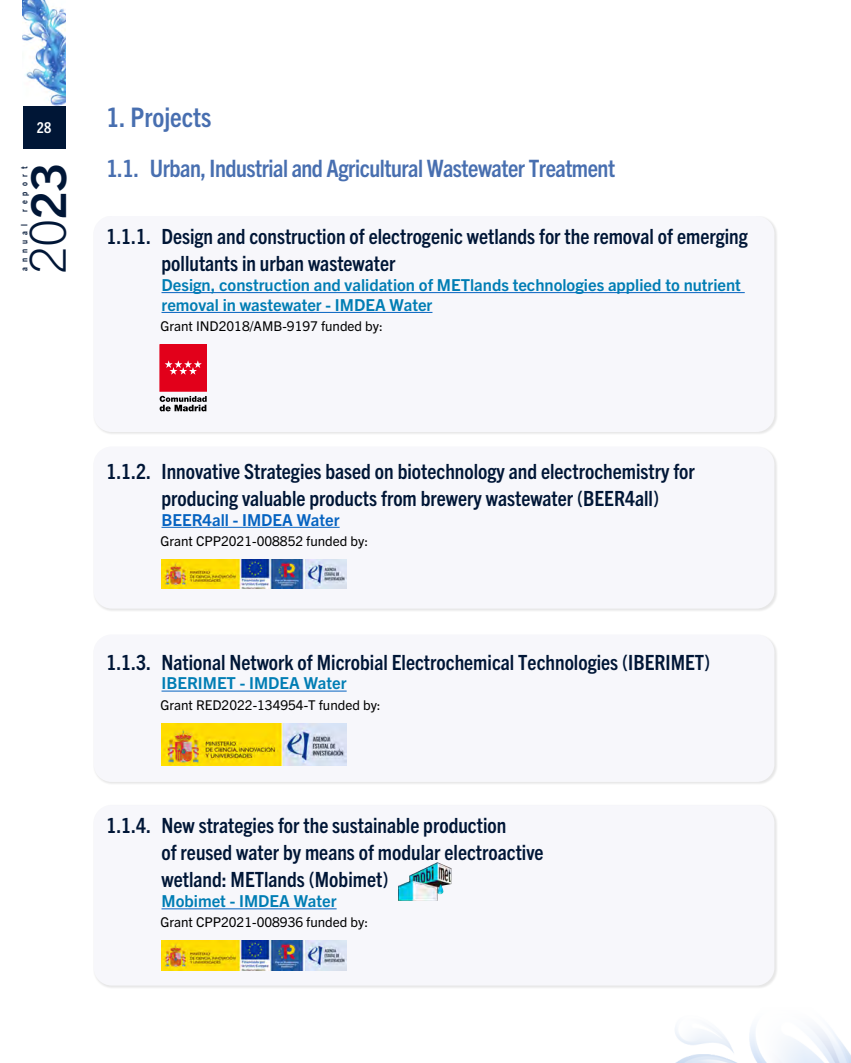
<style>
.page{position:relative;width:851px;height:1063px;background:#fff}
.page>*{position:absolute;margin:0;border:0;box-sizing:border-box;transform-origin:0 0}
.t1{font:300 49.65px "Trade Gothic Next LT Pro";color:#001636}
.t2{font:700 condensed 27px "Trade Gothic Next LT Pro";color:#486fb0}
.t3{font:700 condensed 24px "Trade Gothic Next LT Pro";letter-spacing:-.02em;color:#486fb0}
.t4{font:700 condensed 21px/27px "Trade Gothic Next LT Pro";color:#001636}
.t5{font:700 16.5px/19.8px "Trade Gothic Next LT Pro";color:#007db4}
.t6{font:700 16.5px "Trade Gothic Next LT Pro";color:#0563c1}
.t7{font:700 condensed 15px "Trade Gothic Next LT Pro";color:#fff}
.t8{font:13.5px "Trade Gothic Next LT Pro";color:#000}
.t9{font:700 condensed 9px "Trade Gothic Next LT Pro";letter-spacing:.57em;color:#001636}
.s1{font-weight:700;font-size:48.15px}
</style>
<div class="page">
<img style="left:23px;top:0;width:42px;height:106px">
<div style="left:23px;top:106px;width:42px;height:43px;background:#001636"></div>
<div style="left:93px;top:216px;width:684px;height:220px;background:#000;opacity:.1"></div>
<div style="left:94px;top:216px;width:680px;height:216px;background:#f7f7fb;border-radius:18px"></div>
<div style="left:93px;top:446px;width:684px;height:166px;background:#000;opacity:.1"></div>
<div style="left:94px;top:447px;width:680px;height:162px;background:#f7f7fb;border-radius:18px"></div>
<div style="left:93px;top:634px;width:684px;height:151px;background:#000;opacity:.1"></div>
<div style="left:94px;top:634px;width:680px;height:148px;background:#f7f7fb;border-radius:18px"></div>
<div style="left:93px;top:805px;width:684px;height:184px;background:#000;opacity:.1"></div>
<div style="left:94px;top:805px;width:680px;height:181px;background:#f7f7fb;border-radius:18px"></div>
<hr style="left:161px;top:292px;width:583px;height:1px;background:#0563c1">
<hr style="left:161px;top:312px;width:271px;height:1px;background:#0563c1">
<hr style="left:161px;top:527px;width:178px;height:1px;background:#0563c1">
<hr style="left:161px;top:691px;width:185px;height:1px;background:#0563c1">
<hr style="left:161px;top:908px;width:175px;height:1px;background:#0563c1">
<div style="left:160px;top:345px;width:46px;height:46px;background:#e2001a"></div>
<div style="left:160px;top:344px;width:47px;height:47px;border:1px solid #e2001a"></div>
<svg style="left:165px;top:360px;width:37px;height:15px"></svg>
<svg style="left:160px;top:396px;width:47px;height:15px"></svg>
<img style="left:162px;top:559px;width:184px;height:30px">
<img style="left:162px;top:723px;width:184px;height:43px">
<img style="left:398px;top:862px;width:53px;height:39px">
<img style="left:162px;top:941px;width:184px;height:29px">
<img style="left:675px;top:1027px;width:175px;height:36px">
<p class="t7" style="left:37px;top:118px;width:16px">28</p>
<p class="t9" style="left:18px;top:212px;width:47px;rotate:-90deg">report</p>
<h1 class="t1" style="left:13px;top:274px;width:112px;rotate:-90deg">20<span class="s1">23</span></h1>
<p class="t9" style="left:18px;top:271px;width:49px;rotate:-90deg">annual</p>
<p class="t2" style="left:106px;top:99px;width:107px">1. Projects</p>
<p class="t3" style="left:106px;top:152px;width:510px">1.1. Urban, Industrial and Agricultural Wastewater Treatment</p>
<p class="t4" style="left:161px;top:222px;width:587px;text-indent:-55px">1.1.1. Design and construction of electrogenic wetlands for the removal of emerging pollutants in urban wastewater</p>
<p class="t5" style="left:161px;top:274px;width:581px">Design, construction and validation of METlands technologies applied to nutrient removal in wastewater - IMDEA Water</p>
<p class="t8" style="left:160px;top:317px;width:224px">Grant IND2018/AMB-9197 funded by:</p>
<p class="t4" style="left:161px;top:456px;width:534px;text-indent:-55px">1.1.2. Innovative Strategies based on biotechnology and electrochemistry for producing valuable products from brewery wastewater (BEER4all)</p>
<p class="t6" style="left:161px;top:508px;width:180px">BEER4all - IMDEA Water</p>
<p class="t8" style="left:160px;top:532px;width:209px">Grant CPP2021-008852 funded by:</p>
<p class="t4" style="left:106px;top:647px;width:605px">1.1.3. National Network of Microbial Electrochemical Technologies (IBERIMET)</p>
<p class="t5" style="left:161px;top:672px;width:187px">IBERIMET - IMDEA Water</p>
<p class="t8" style="left:160px;top:695px;width:222px">Grant RED2022-134954-T funded by:</p>
<p class="t4" style="left:161px;top:811px;width:383px;text-indent:-55px">1.1.4. New strategies for the sustainable production<br>of reused water by means of modular electroactive wetland: METlands (Mobimet)</p>
<p class="t5" style="left:161px;top:890px;width:177px">Mobimet - IMDEA Water</p>
<p class="t8" style="left:160px;top:913px;width:209px">Grant CPP2021-008936 funded by:</p>
</div>
